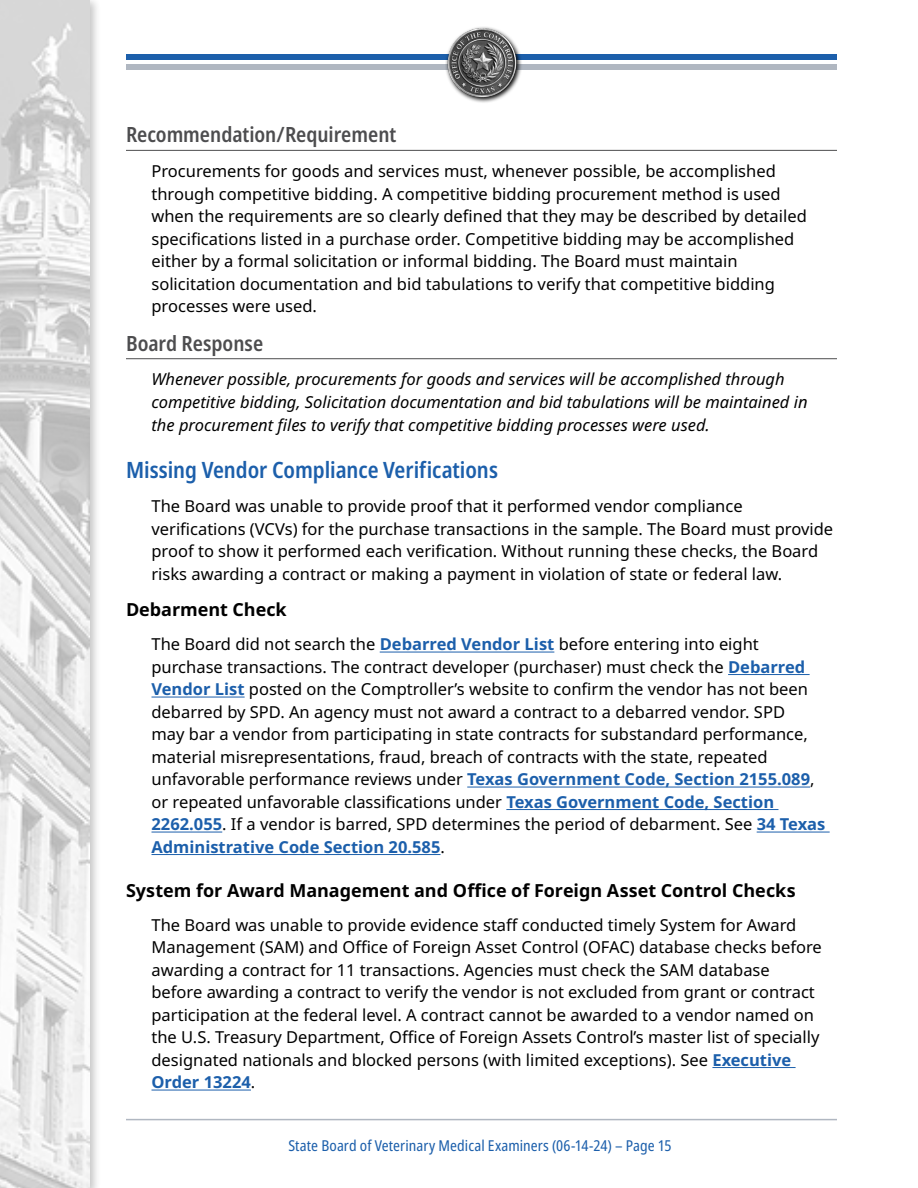
<style>
.page{position:relative;width:918px;height:1188px;background:#fff}
.page>*{position:absolute;margin:0;border:0;box-sizing:border-box;transform-origin:0 0}
.t1{font:600 condensed 22.5px "Noto Sans";color:#1c5fab}
.t2{font:600 condensed 21px "Noto Sans";color:#4d4d4f}
.t3{font:700 18px "Noto Sans";letter-spacing:-.005em;color:#000}
.t4{font:16.5px/22.5px "Noto Sans";color:#000}
.t5{font:italic 16.5px/22.5px "Noto Sans";color:#000}
.t6{font:condensed 15px "Noto Sans";letter-spacing:.005em;color:#1c5fab}
.s1{font-weight:700;color:#1c5fab}
</style>
<div class="page">
<hr style="left:126px;top:1119px;width:711px;height:1px;background:#b0b7c1">
<div style="left:126px;top:54px;width:711px;height:5px;background:#1c5fab"></div>
<div style="left:126px;top:64px;width:711px;height:6px;background:#b0b7c1"></div>
<div style="left:0;top:0;width:101px;height:1188px;background:#000;opacity:.75"></div>
<img style="left:0;top:0;width:90px;height:1188px">
<svg style="left:474px;top:50px;width:48px;height:53px"></svg>
<img style="left:445px;top:27px;width:73px;height:74px">
<hr style="left:126px;top:150px;width:711px;height:1px;background:#4d4d4f">
<hr style="left:126px;top:358px;width:711px;height:1px;background:#4d4d4f">
<hr style="left:380px;top:652px;width:174px;height:1px;background:#1c5fab">
<hr style="left:728px;top:674px;width:82px;height:1px;background:#1c5fab">
<hr style="left:152px;top:697px;width:93px;height:1px;background:#1c5fab">
<hr style="left:467px;top:787px;width:343px;height:1px;background:#1c5fab">
<hr style="left:506px;top:809px;width:272px;height:1px;background:#1c5fab">
<hr style="left:152px;top:832px;width:70px;height:1px;background:#1c5fab">
<hr style="left:757px;top:832px;width:73px;height:1px;background:#1c5fab">
<hr style="left:152px;top:854px;width:289px;height:1px;background:#1c5fab">
<hr style="left:712px;top:1067px;width:84px;height:1px;background:#1c5fab">
<hr style="left:152px;top:1090px;width:99px;height:1px;background:#1c5fab">
<p class="t2" style="left:126px;top:120px;width:272px">Recommendation/Requirement</p>
<p class="t4" style="left:152px;top:160px;width:657px">Procurements for goods and services must, whenever possible, be accomplished through competitive bidding. A competitive bidding procurement method is used when the requirements are so clearly defined that they may be described by detailed specifications listed in a purchase order. Competitive bidding may be accomplished either by a formal solicitation or informal bidding. The Board must maintain solicitation documentation and bid tabulations to verify that competitive bidding processes were used.</p>
<p class="t2" style="left:126px;top:328px;width:139px">Board Response</p>
<p class="t5" style="left:152px;top:369px;width:658px">Whenever possible, procurements for goods and services will be accomplished through competitive bidding, Solicitation documentation and bid tabulations will be maintained in the procurement files to verify that competitive bidding processes were used.</p>
<h1 class="t1" style="left:126px;top:454px;width:374px">Missing Vendor Compliance Verifications</h1>
<p class="t4" style="left:152px;top:496px;width:683px">The Board was unable to provide proof that it performed vendor compliance verifications (VCVs) for the purchase transactions in the sample. The Board must provide proof to show it performed each verification. Without running these checks, the Board risks awarding a contract or making a payment in violation of state or federal law.</p>
<p class="t3" style="left:126px;top:597px;width:162px">Debarment Check</p>
<p class="t4" style="left:152px;top:634px;width:675px">The Board did not search the <span class="s1">Debarred Vendor List</span> before entering into eight purchase transactions. The contract developer (purchaser) must check the <span class="s1">Debarred Vendor List</span> posted on the Comptroller’s website to confirm the vendor has not been debarred by SPD. An agency must not award a contract to a debarred vendor. SPD<br>may bar a vendor from participating in state contracts for substandard performance, material misrepresentations, fraud, breach of contracts with the state, repeated unfavorable performance reviews under <span class="s1">Texas Government Code, Section 2155.089</span>, or repeated unfavorable classifications under <span class="s1">Texas Government Code, Section 2262.055</span>. If a vendor is barred, SPD determines the period of debarment. See <span class="s1">34 Texas Administrative Code Section 20.585</span>.</p>
<p class="t3" style="left:126px;top:878px;width:671px">System for Award Management and Office of Foreign Asset Control Checks</p>
<p class="t4" style="left:152px;top:914px;width:672px">The Board was unable to provide evidence staff conducted timely System for Award Management (SAM) and Office of Foreign Asset Control (OFAC) database checks before awarding a contract for 11 transactions. Agencies must check the SAM database before awarding a contract to verify the vendor is not excluded from grant or contract participation at the federal level. A contract cannot be awarded to a vendor named on the U.S. Treasury Department, Office of Foreign Assets Control’s master list of specially designated nationals and blocked persons (with limited exceptions). See <span class="s1">Executive Order 13224</span>.</p>
<p class="t6" style="left:288px;top:1135px;width:385px">State Board of Veterinary Medical Examiners (06-14-24) – Page 15</p>
</div>
